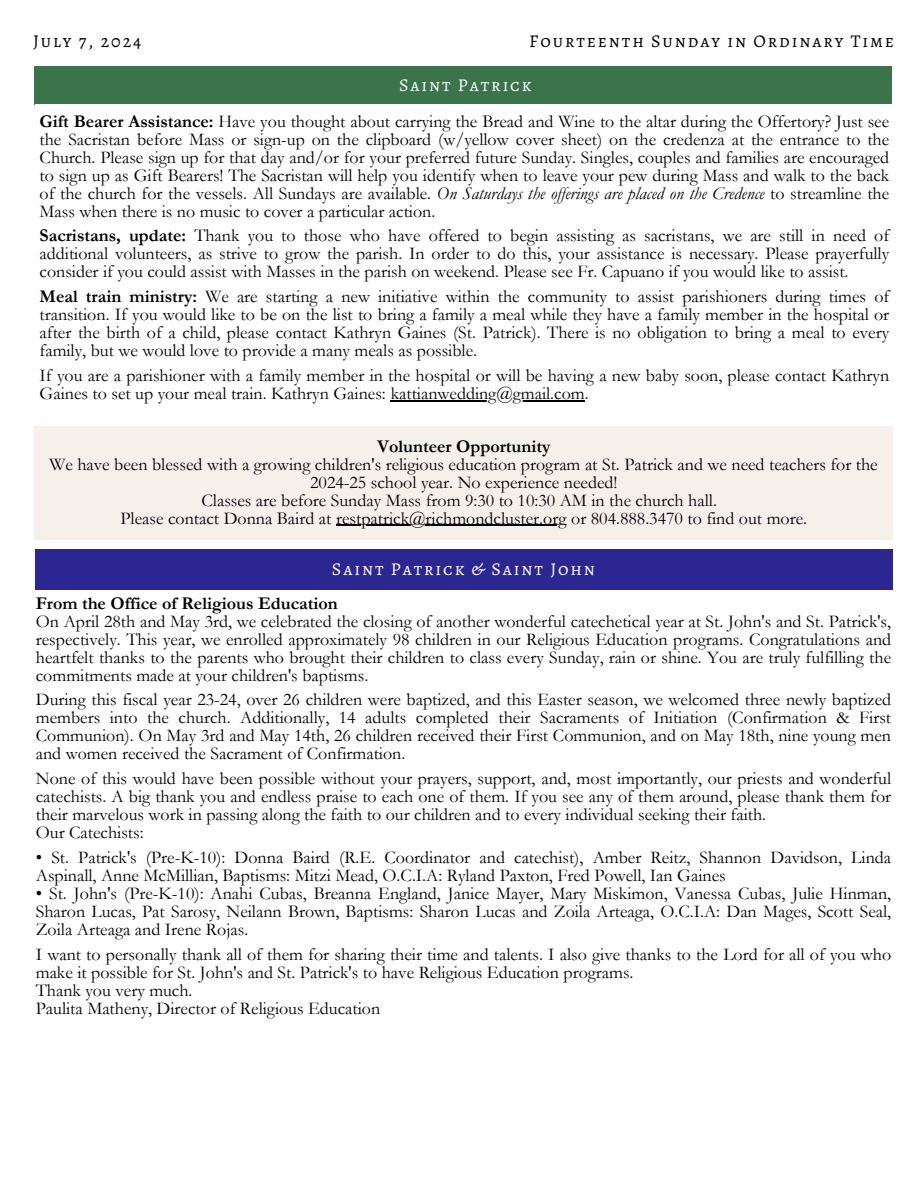
<style>
.page{position:relative;width:918px;height:1188px;background:#fff}
.page>*{position:absolute;margin:0;border:0;box-sizing:border-box;transform-origin:0 0}
.t1{font:18px/18px "Garamond";color:#000}
.t2{font:18px "Alegreya SC";letter-spacing:.105em;color:#000}
.t3{font:18px "Alegreya SC";letter-spacing:.105em;color:#fff}
.s1{font-weight:700}
.s2{font-style:italic}
</style>
<div class="page">
<div style="left:35px;top:549px;width:857px;height:41px;background:#2a258f"></div>
<div style="left:35px;top:427px;width:858px;height:113px;background:#f5f0ea"></div>
<hr style="left:336px;top:525px;width:231px;height:1px;background:#000">
<div style="left:34px;top:66px;width:857px;height:38px;background:#397249"></div>
<hr style="left:391px;top:400px;width:194px;height:1px;background:#000">
<h1 class="t2" style="left:33px;top:28px;width:110px">July 7, 2024</h1>
<h1 class="t2" style="left:529px;top:28px;width:366px">Fourteenth Sunday in Ordinary Time</h1>
<p class="t3" style="left:399px;top:73px;width:134px">Saint Patrick</p>
<h1 class="t1" style="left:40px;top:112px;width:851px;text-align:justify"><span class="s1">Gift Bearer Assistance:</span> Have you thought about carrying the Bread and Wine to the altar during the Offertory? Just see the Sacristan before Mass or sign-up on the clipboard (w/yellow cover sheet) on the credenza at the entrance to the Church. Please sign up for that day and/or for your preferred future Sunday. Singles, couples and families are encouraged to sign up as Gift Bearers! The Sacristan will help you identify when to leave your pew during Mass and walk to the back of the church for the vessels. All Sundays are available. <span class="s2">On Saturdays the offerings are placed on the Credence</span> to streamline the Mass when there is no music to cover a particular action.</h1>
<h1 class="t1" style="left:40px;top:227px;width:851px;text-align:justify"><span class="s1">Sacristans, update:</span> Thank you to those who have offered to begin assisting as sacristans, we are still in need of additional volunteers, as strive to grow the parish. In order to do this, your assistance is necessary. Please prayerfully consider if you could assist with Masses in the parish on weekend. Please see Fr. Capuano if you would like to assist.</h1>
<h1 class="t1" style="left:40px;top:288px;width:851px;text-align:justify"><span class="s1">Meal train ministry:</span> We are starting a new initiative within the community to assist parishioners during times of transition. If you would like to be on the list to bring a family a meal while they have a family member in the hospital or after the birth of a child, please contact Kathryn Gaines (St. Patrick). There is no obligation to bring a meal to every family, but we would love to provide a many meals as possible.</h1>
<h1 class="t1" style="left:40px;top:367px;width:851px">If you are a parishioner with a family member in the hospital or will be having a new baby soon, please contact Kathryn<br>Gaines to set up your meal train. Kathryn Gaines: kattianwedding@gmail.com.</h1>
<h1 class="t1" style="left:49px;top:437px;width:830px;text-align:center"><span class="s1">Volunteer Opportunity<br></span>We have been blessed with a growing children's religious education program at St. Patrick and we need teachers for the 2024-25 school year. No experience needed!<br>Classes are before Sunday Mass from 9:30 to 10:30 AM in the church hall.<br>Please contact Donna Baird at restpatrick@richmondcluster.org or 804.888.3470 to find out more.</h1>
<p class="t3" style="left:332px;top:557px;width:265px">Saint Patrick &amp; Saint John</p>
<h1 class="t1" style="left:36px;top:594px;width:857px"><span class="s1">From the Office of Religious Education<br></span>On April 28th and May 3rd, we celebrated the closing of another wonderful catechetical year at St. John's and St. Patrick's, respectively. This year, we enrolled approximately 98 children in our Religious Education programs. Congratulations and heartfelt thanks to the parents who brought their children to class every Sunday, rain or shine. You are truly fulfilling the commitments made at your children's baptisms.</h1>
<h1 class="t1" style="left:36px;top:691px;width:857px;text-align:justify">During this fiscal year 23-24, over 26 children were baptized, and this Easter season, we welcomed three newly baptized members into the church. Additionally, 14 adults completed their Sacraments of Initiation (Confirmation &amp; First Communion). On May 3rd and May 14th, 26 children received their First Communion, and on May 18th, nine young men and women received the Sacrament of Confirmation.</h1>
<h1 class="t1" style="left:36px;top:770px;width:857px">None of this would have been possible without your prayers, support, and, most importantly, our priests and wonderful catechists. A big thank you and endless praise to each one of them. If you see any of them around, please thank them for their marvelous work in passing along the faith to our children and to every individual seeking their faith.<br>Our Catechists:</h1>
<h1 class="t1" style="left:36px;top:849px;width:857px">• St. Patrick's (Pre-K-10): Donna Baird (R.E. Coordinator and catechist), Amber Reitz, Shannon Davidson, Linda<br>Aspinall, Anne McMillian, Baptisms: Mitzi Mead, O.C.I.A: Ryland Paxton, Fred Powell, Ian Gaines</h1>
<h1 class="t1" style="left:36px;top:885px;width:857px;text-align:justify">• St. John's (Pre-K-10): Anahi Cubas, Breanna England, Janice Mayer, Mary Miskimon, Vanessa Cubas, Julie Hinman, Sharon Lucas, Pat Sarosy, Neilann Brown, Baptisms: Sharon Lucas and Zoila Arteaga, O.C.I.A: Dan Mages, Scott Seal, Zoila Arteaga and Irene Rojas.</h1>
<h1 class="t1" style="left:36px;top:945px;width:857px">I want to personally thank all of them for sharing their time and talents. I also give thanks to the Lord for all of you who make it possible for St. John's and St. Patrick's to have Religious Education programs.<br>Thank you very much.<br>Paulita Matheny, Director of Religious Education</h1>
</div>
